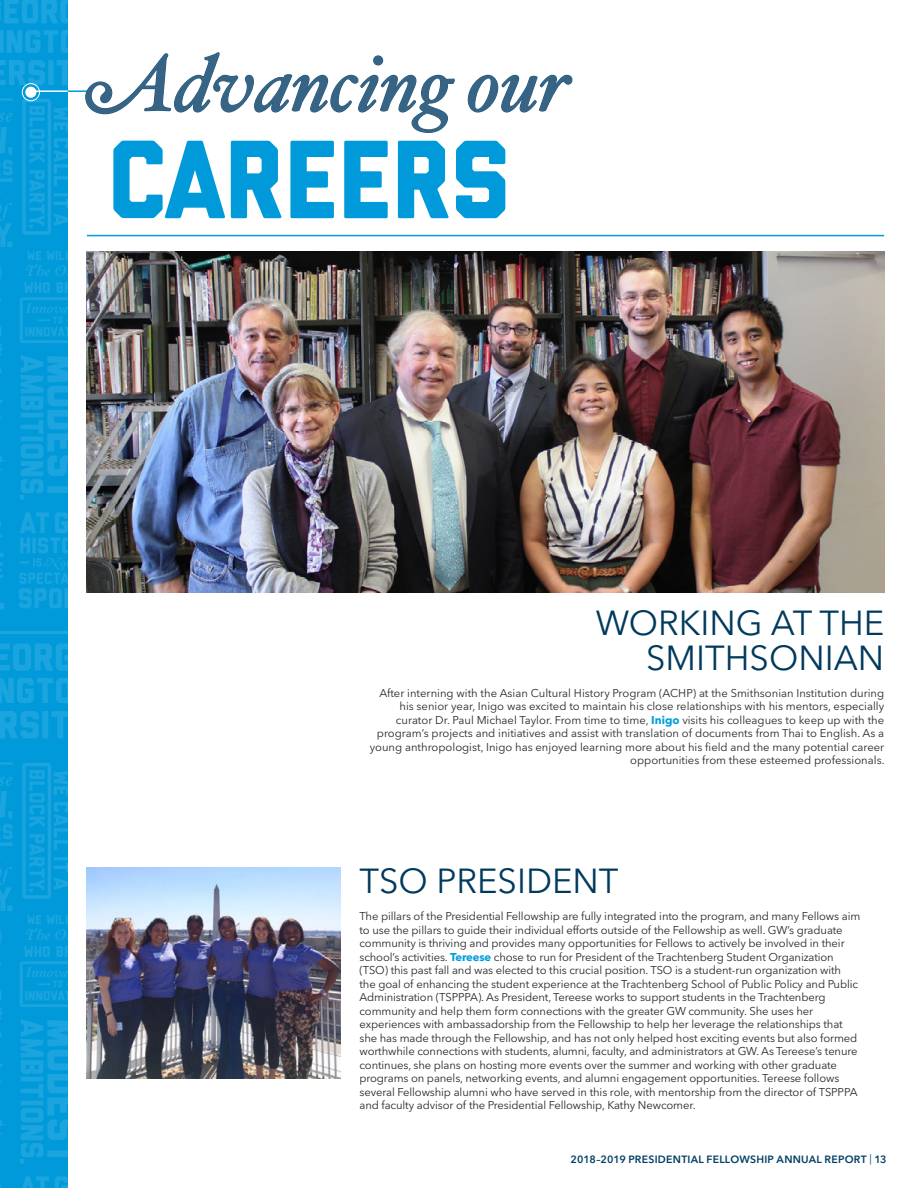
<style>
.page{position:relative;width:918px;height:1188px;background:#fff}
.page>*{position:absolute;margin:0;border:0;box-sizing:border-box;transform-origin:0 0}
.t1{font:110.85px "GW Liberated";letter-spacing:-.005em;color:#009ada}
.t2{font:italic 79.2px "Hoefler Txt";color:#376485}
.t3{font:34.5px/34.5px "Avenir Next LT Pro";color:#003a5d;text-align:right}
.t4{font:11.25px/13.5px "Avenir Next LT Pro";letter-spacing:-.01em;color:#292829}
.t5{font:600 10.5px "Avenir Next LT Pro";letter-spacing:.025em;color:#003f63}
.s1{font-weight:700;color:#009edb}
.s2{font-weight:400}
</style>
<div class="page">
<div style="left:0;top:0;width:68px;height:1188px;background:#009ada"></div>
<svg style="left:0;top:98px;width:13px;height:3px"></svg>
<svg style="left:0;top:113px;width:13px;height:69px"></svg>
<svg style="left:0;top:192px;width:12px;height:55px"></svg>
<svg style="left:0;top:266px;width:2px;height:36px"></svg>
<svg style="left:0;top:326px;width:2px;height:30px"></svg>
<svg style="left:0;top:456px;width:4px;height:15px"></svg>
<svg style="left:0;top:563px;width:3px;height:15px"></svg>
<svg style="left:0;top:603px;width:4px;height:6px"></svg>
<svg style="left:0;top:553px;width:3px;height:4px"></svg>
<svg style="left:19px;top:512px;width:49px;height:96px"></svg>
<svg style="left:22px;top:99px;width:46px;height:136px"></svg>
<svg style="left:25px;top:251px;width:43px;height:25px"></svg>
<svg style="left:20px;top:282px;width:48px;height:61px"></svg>
<svg style="left:20px;top:355px;width:48px;height:145px"></svg>
<svg style="left:0;top:0;width:68px;height:23px"></svg>
<svg style="left:0;top:30px;width:68px;height:23px"></svg>
<svg style="left:0;top:60px;width:45px;height:25px"></svg>
<div style="left:48px;top:60px;width:6px;height:25px;background:#1ba4dd"></div>
<svg style="left:57px;top:60px;width:11px;height:25px"></svg>
<svg style="left:0;top:762px;width:13px;height:3px"></svg>
<svg style="left:0;top:777px;width:13px;height:69px"></svg>
<svg style="left:0;top:856px;width:12px;height:55px"></svg>
<svg style="left:0;top:930px;width:2px;height:36px"></svg>
<svg style="left:0;top:990px;width:2px;height:30px"></svg>
<svg style="left:0;top:1121px;width:4px;height:14px"></svg>
<svg style="left:22px;top:1176px;width:27px;height:12px"></svg>
<svg style="left:55px;top:1176px;width:13px;height:12px"></svg>
<svg style="left:22px;top:763px;width:46px;height:136px"></svg>
<svg style="left:25px;top:915px;width:43px;height:25px"></svg>
<svg style="left:20px;top:946px;width:48px;height:61px"></svg>
<svg style="left:20px;top:1019px;width:48px;height:145px"></svg>
<svg style="left:0;top:643px;width:68px;height:28px"></svg>
<svg style="left:0;top:678px;width:68px;height:25px"></svg>
<svg style="left:0;top:711px;width:39px;height:28px"></svg>
<div style="left:42px;top:711px;width:6px;height:27px;background:#1ba4dd"></div>
<svg style="left:51px;top:711px;width:17px;height:27px"></svg>
<svg style="left:0;top:631px;width:68px;height:3px"></svg>
<img style="left:87px;top:867px;width:253px;height:211px">
<img style="left:87px;top:252px;width:797px;height:341px">
<hr style="left:87px;top:235px;width:797px;height:1px;background:#009ada">
<hr style="left:31px;top:90px;width:47px;height:2px;background:#fff">
<div style="left:22px;top:83px;width:18px;height:18px;border:1px solid #fff;border-radius:50%"></div>
<div style="left:25px;top:87px;width:11px;height:11px;background:#fff;border-radius:50%"></div>
<hr style="left:68px;top:90px;width:20px;height:2px;background:#009ada">
<svg style="left:85px;top:52px;width:370px;height:81px"></svg>
<svg style="left:467px;top:74px;width:106px;height:39px"></svg>
<h2 class="t2" style="left:87px;top:37px;width:485px">Advancing our</h2>
<h1 class="t1" style="left:108px;top:140px;width:405px">CAREERS</h1>
<h3 class="t3" style="left:596px;top:606px;width:290px">WORKING AT THE<br>SMITHSONIAN</h3>
<p class="t4" style="left:370px;top:686px;width:516px;text-align:right">After interning with the Asian Cultural History Program (ACHP) at the Smithsonian Institution during his senior year, Inigo was excited to maintain his close relationships with his mentors, especially curator Dr. Paul Michael Taylor. From time to time, <span class="s1">Inigo</span> visits his colleagues to keep up with the program’s projects and initiatives and assist with translation of documents from Thai to English. As a young anthropologist, Inigo has enjoyed learning more about his field and the many potential career opportunities from these esteemed professionals.</p>
<h3 class="t3" style="left:359px;top:864px;width:261px">TSO PRESIDENT</h3>
<p class="t4" style="left:359px;top:910px;width:502px">The pillars of the Presidential Fellowship are fully integrated into the program, and many Fellows aim to use the pillars to guide their individual efforts outside of the Fellowship as well. GW’s graduate community is thriving and provides many opportunities for Fellows to actively be involved in their school’s activities. <span class="s1">Tereese</span> chose to run for President of the Trachtenberg Student Organization (TSO) this past fall and was elected to this crucial position. TSO is a student-run organization with<br>the goal of enhancing the student experience at the Trachtenberg School of Public Policy and Public Administration (TSPPPA). As President, Tereese works to support students in the Trachtenberg community and help them form connections with the greater GW community. She uses her experiences with ambassadorship from the Fellowship to help her leverage the relationships that she has made through the Fellowship, and has not only helped host exciting events but also formed worthwhile connections with students, alumni, faculty, and administrators at GW. As Tereese’s tenure continues, she plans on hosting more events over the summer and working with other graduate programs on panels, networking events, and alumni engagement opportunities. Tereese follows several Fellowship alumni who have served in this role, with mentorship from the director of TSPPPA and faculty advisor of the Presidential Fellowship, Kathy Newcomer.</p>
<p class="t5" style="left:571px;top:1153px;width:318px">2018–2019 PRESIDENTIAL FELLOWSHIP ANNUAL REPORT <span class="s2">|</span> 13</p>
</div>
